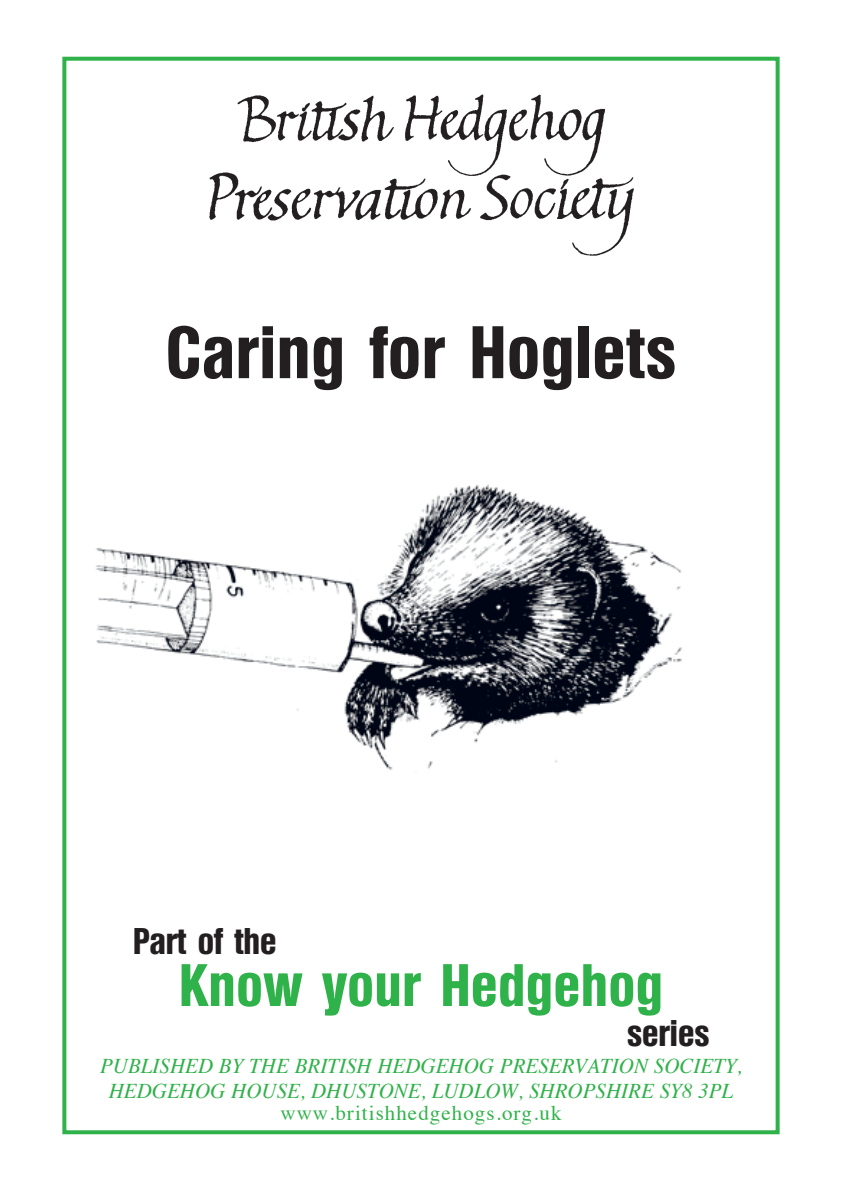
<style>
.page{position:relative;width:842px;height:1191px;background:#fff}
.page>*{position:absolute;margin:0;border:0;box-sizing:border-box;transform-origin:0 0}
.t1{font:700 condensed 72px "Olympia";letter-spacing:.015em;color:#231f20}
.t2{font:700 condensed 58px "Olympia";letter-spacing:.015em;color:#30b24a}
.t3{font:700 condensed 36px "Olympia";color:#231f20}
.t4{font:italic 21px/25.2px "Times";color:#30b24a;text-align:center}
.t5{font:21px "Times";letter-spacing:.05em;color:#30b24a}
</style>
<div class="page">
<img style="left:95px;top:484px;width:587px;height:286px">
<div style="left:62px;top:57px;width:718px;height:1077px;border:4px solid #30b24a"></div>
<img style="left:237px;top:94px;width:368px;height:67px">
<img style="left:209px;top:161px;width:425px;height:95px">
<h1 class="t1" style="left:166px;top:310px;width:511px">Caring for Hoglets</h1>
<h3 class="t3" style="left:133px;top:920px;width:145px">Part of the</h3>
<h2 class="t2" style="left:179px;top:951px;width:485px">Know your Hedgehog</h2>
<h3 class="t3" style="left:627px;top:1012px;width:84px">series</h3>
<p class="t4" style="left:100px;top:1051px;width:643px">PUBLISHED BY THE BRITISH HEDGEHOG PRESERVATION SOCIETY,<br>HEDGEHOG HOUSE, DHUSTONE, LUDLOW, SHROPSHIRE SY8 3PL</p>
<p class="t5" style="left:280px;top:1093px;width:283px">www.britishhedgehogs.org.uk</p>
</div>
